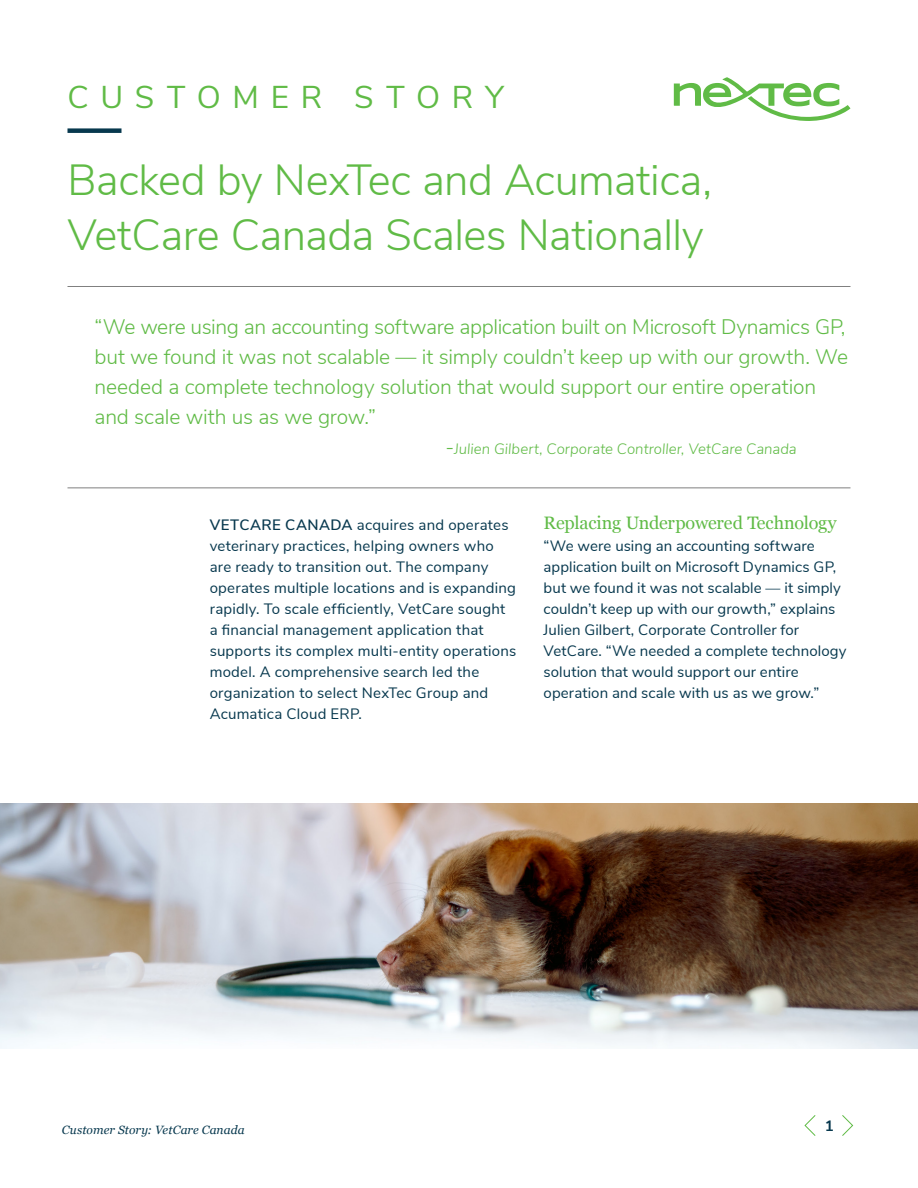
<style>
.page{position:relative;width:918px;height:1188px;background:#fff}
.page>*{position:absolute;margin:0;border:0;box-sizing:border-box;transform-origin:0 0}
.INTRO_H1__smaller__y{font:300 43.5px/55.5px "Nunito Sans";letter-spacing:-.01em;color:#60bb46}
.TITLE__Canna_all_cap{font:31.5px "Nunito Sans";letter-spacing:.37em;color:#60bb46}
.Pull_Quotet__top_btm{font:300 21px/30px "Nunito Sans";letter-spacing:-.01em;color:#60bb46}
.SubHd__Georgia{font:18px "Georgia";letter-spacing:-.01em;color:#60bb46}
.Body__Black{font:15px/21px "Nunito Sans";letter-spacing:.015em;color:#07384e}
.Pull_Quotet__top_btm-2{font:italic 300 15px "Nunito Sans";letter-spacing:.005em;color:#60bb46}
.PG___Blue{font:700 15px "Nunito Sans";color:#07384e}
.Folio_-_bottom{font:italic 12px "Georgia";letter-spacing:.01em;color:#07384e}
.s1{font-style:normal;font-size:21px}
.s2{font-weight:600}
</style>
<div class="page">
<svg style="left:842px;top:1115px;width:11px;height:21px"></svg>
<svg style="left:804px;top:1115px;width:12px;height:21px"></svg>
<img style="left:0;top:804px;width:918px;height:245px">
<hr style="left:68px;top:286px;width:782px;height:1px;background:#808080">
<hr style="left:68px;top:488px;width:782px;height:1px;background:#808080">
<div style="left:68px;top:128px;width:54px;height:5px;background:#07384e"></div>
<svg style="left:674px;top:77px;width:176px;height:44px"></svg>
<p class="TITLE__Canna_all_cap" style="left:68px;top:74px;width:438px">CUSTOMER STORY</p>
<p class="INTRO_H1__smaller__y" style="left:68px;top:149px;width:646px">Backed by NexTec and Acumatica,<br>VetCare Canada Scales Nationally</p>
<p class="Pull_Quotet__top_btm" style="left:94px;top:310px;width:755px">“We were using an accounting software application built on Microsoft Dynamics GP, but we found it was not scalable — it simply couldn’t keep up with our growth. We needed a complete technology solution that would support our entire operation and scale with us as we grow.”</p>
<p class="Pull_Quotet__top_btm-2" style="left:445px;top:438px;width:353px"><span class="s1">-</span>Julien Gilbert, Corporate Controller, VetCare Canada</p>
<p class="Body__Black" style="left:210px;top:514px;width:308px"><span class="s2">VETCARE CANADA</span> acquires and operates veterinary practices, helping owners who are ready to transition out. The company operates multiple locations and is expanding rapidly. To scale efficiently, VetCare sought a financial management application that supports its complex multi-entity operations model. A comprehensive search led the organization to select NexTec Group and Acumatica Cloud ERP.</p>
<p class="SubHd__Georgia" style="left:544px;top:509px;width:295px">Replacing Underpowered Technology</p>
<p class="Body__Black" style="left:544px;top:535px;width:305px">“We were using an accounting software application built on Microsoft Dynamics GP, but we found it was not scalable — it simply couldn’t keep up with our growth,” explains Julien Gilbert, Corporate Controller for VetCare. “We needed a complete technology solution that would support our entire operation and scale with us as we grow.”</p>
<p class="Folio_-_bottom" style="left:62px;top:1121px;width:184px">Customer Story: VetCare Canada</p>
<p class="PG___Blue" style="left:825px;top:1115px;width:10px">1</p>
</div>
